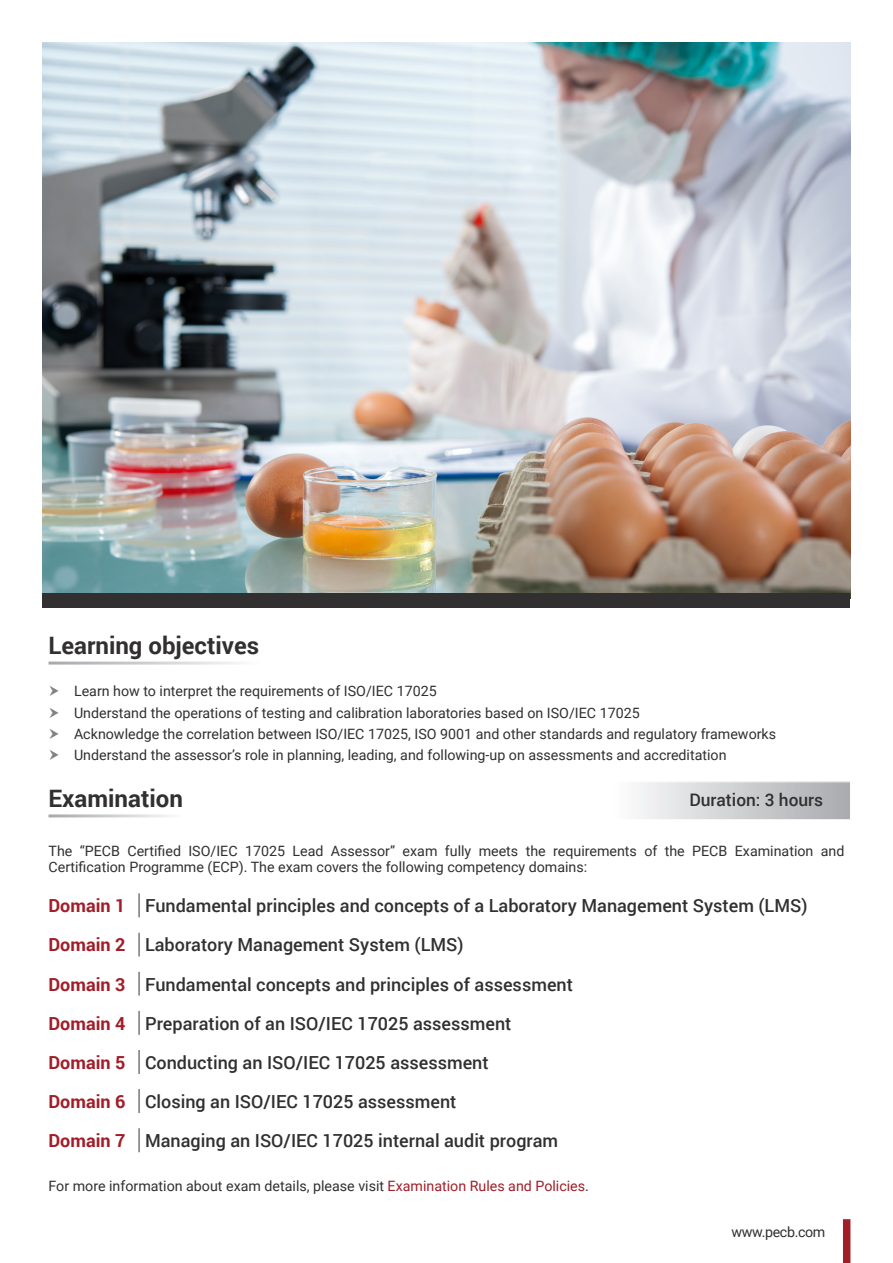
<style>
.page{position:relative;width:893px;height:1263px;background:#fff}
.page>*{position:absolute;margin:0;border:0;box-sizing:border-box;transform-origin:0 0}
.t1{font:700 24px "Roboto";color:#312f30}
.t2{font:500 18px "Roboto";color:#312f30}
.t3{font:700 18px "Roboto";color:#a11e29}
.t4{font:500 17.25px "Roboto";color:#312f30}
.Bullet_Points{font:14.25px/16.5px "Roboto";color:#312f30}
.Bullet_Points-2{font:14.25px "Roboto";letter-spacing:-.025em;color:#312f30}
.s1{color:#a11e29}
</style>
<div class="page">
<img style="left:43px;top:43px;width:807px;height:550px">
<div style="left:43px;top:593px;width:807px;height:15px;background:#312f30"></div>
<svg style="left:639px;top:782px;width:211px;height:37px;background:#cecfd1"></svg>
<hr style="left:138px;top:893px;width:2px;height:24px;background:#76787b">
<hr style="left:138px;top:932px;width:2px;height:25px;background:#76787b">
<hr style="left:138px;top:972px;width:2px;height:24px;background:#76787b">
<hr style="left:138px;top:1011px;width:2px;height:24px;background:#76787b">
<hr style="left:138px;top:1050px;width:2px;height:24px;background:#76787b">
<hr style="left:138px;top:1089px;width:2px;height:24px;background:#76787b">
<hr style="left:138px;top:1128px;width:2px;height:24px;background:#76787b">
<div style="left:843px;top:1219px;width:7px;height:44px;background:#a11e29"></div>
<p class="t1" style="left:49px;top:629px;width:212px">Learning objectives</p>
<p class="Bullet_Points" style="left:74px;top:682px;width:364px">Learn how to interpret the requirements of ISO/IEC 17025</p>
<p class="Bullet_Points" style="left:74px;top:704px;width:567px">Understand the operations of testing and calibration laboratories based on ISO/IEC 17025</p>
<p class="Bullet_Points" style="left:74px;top:725px;width:704px">Acknowledge the correlation between ISO/IEC 17025, ISO 9001 and other standards and regulatory frameworks</p>
<p class="Bullet_Points" style="left:74px;top:746px;width:654px">Understand the assessor’s role in planning, leading, and following-up on assessments and accreditation</p>
<p class="t1" style="left:49px;top:781px;width:136px">Examination</p>
<p class="t4" style="left:689px;top:788px;width:135px">Duration: 3 hours</p>
<p class="Bullet_Points" style="left:49px;top:842px;width:797px">The “PECB Certified ISO/IEC 17025 Lead Assessor” exam fully meets the requirements of the PECB Examination and<br>Certification Programme (ECP). The exam covers the following competency domains:</p>
<p class="t3" style="left:49px;top:893px;width:78px">Domain 1</p>
<p class="t2" style="left:145px;top:893px;width:664px">Fundamental principles and concepts of a Laboratory Management System (LMS)</p>
<p class="t3" style="left:49px;top:932px;width:78px">Domain 2</p>
<p class="t2" style="left:145px;top:932px;width:320px">Laboratory Management System (LMS)</p>
<p class="t3" style="left:49px;top:971px;width:78px">Domain 3</p>
<p class="t2" style="left:145px;top:971px;width:429px">Fundamental concepts and principles of assessment</p>
<p class="t3" style="left:49px;top:1010px;width:78px">Domain 4</p>
<p class="t2" style="left:145px;top:1010px;width:368px">Preparation of an ISO/IEC 17025 assessment</p>
<p class="t3" style="left:49px;top:1050px;width:78px">Domain 5</p>
<p class="t2" style="left:145px;top:1050px;width:345px">Conducting an ISO/IEC 17025 assessment</p>
<p class="t3" style="left:49px;top:1089px;width:78px">Domain 6</p>
<p class="t2" style="left:145px;top:1089px;width:313px">Closing an ISO/IEC 17025 assessment</p>
<p class="t3" style="left:49px;top:1128px;width:78px">Domain 7</p>
<p class="t2" style="left:145px;top:1128px;width:415px">Managing an ISO/IEC 17025 internal audit program</p>
<p class="Bullet_Points" style="left:49px;top:1177px;width:542px">For more information about exam details, please visit <span class="s1">Examination Rules and Policies</span>.</p>
<p class="Bullet_Points-2" style="left:731px;top:1221px;width:95px">www.pecb.com</p>
</div>
